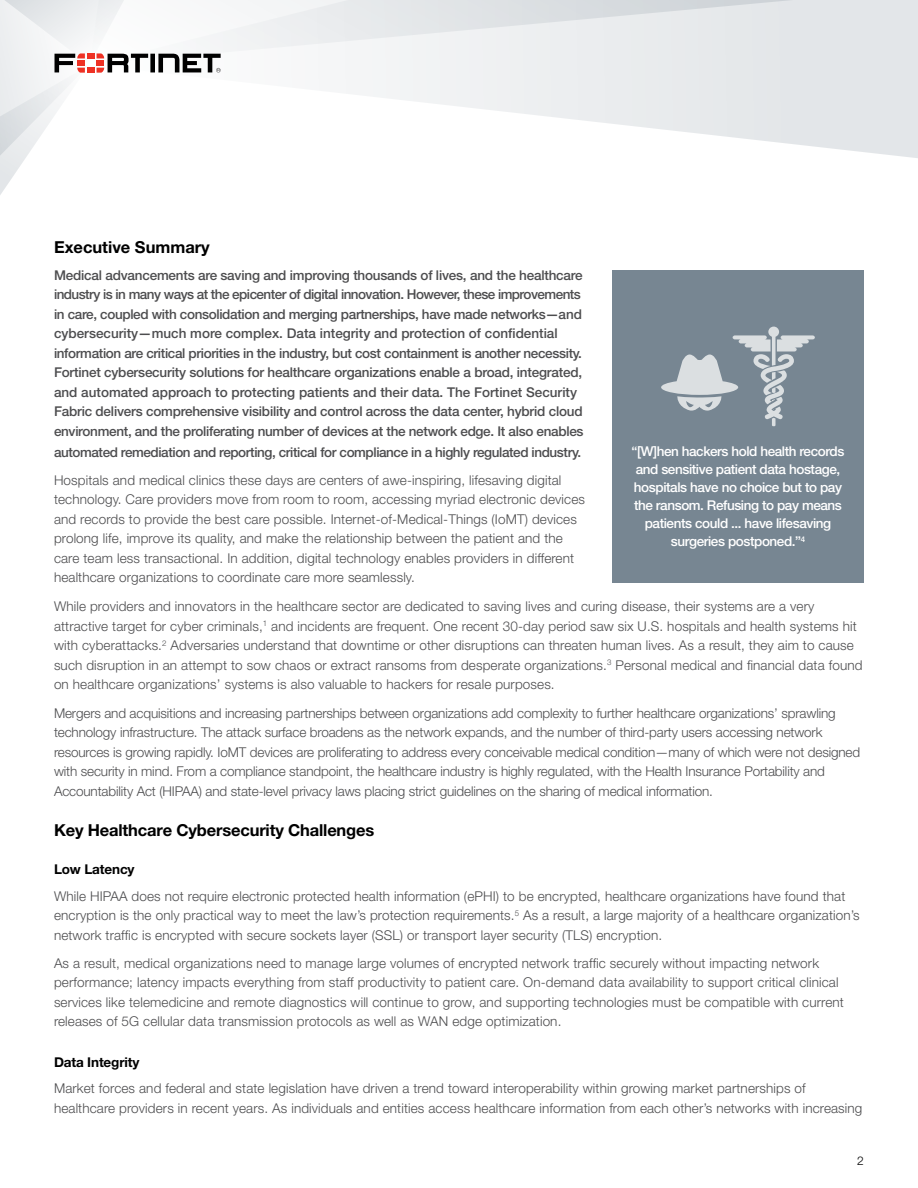
<style>
.page{position:relative;width:918px;height:1188px;background:#fff}
.page>*{position:absolute;margin:0;border:0;box-sizing:border-box;transform-origin:0 0}
.Body_Copy_Sub-SUBHEA{font:700 16.5px "Helvetica Neue LT Pro";letter-spacing:-.01em;color:#000}
.Body_Copy_SUBHEAD__B{font:700 16.5px "Helvetica Neue LT Pro";color:#000}
.Body_Copy{font:300 13.5px/19.5px "Helvetica Neue LT Pro";letter-spacing:.01em;color:#4d4d4f}
.Body_Copy_Executive{font:500 13.5px/19.5px "Helvetica Neue LT Pro";letter-spacing:-.02em;color:#4d4d4f}
.Body_Copy-2{font:300 13.5px/19.5px "Helvetica Neue LT Pro";letter-spacing:-.01em;color:#4d4d4f}
.Sidebar-call_out{font:500 13.5px/18px "Helvetica Neue LT Pro";letter-spacing:-.03em;color:#fff;text-align:center}
.Body_Copy_Sub-SUBHEA-2{font:700 13.5px "Helvetica Neue LT Pro";letter-spacing:-.01em;color:#000}
.t1{font:300 12px "Helvetica Neue LT Pro";color:#000}
</style>
<div class="page">
<svg style="left:345px;top:65px;width:573px;height:93px"></svg>
<svg style="left:221px;top:0;width:697px;height:65px"></svg>
<svg style="left:0;top:0;width:221px;height:195px"></svg>
<div style="left:612px;top:270px;width:252px;height:312px;background:#778692"></div>
<svg style="left:661px;top:327px;width:154px;height:99px"></svg>
<p class="Body_Copy_SUBHEAD__B" style="left:54px;top:237px;width:157px">Executive Summary</p>
<p class="Body_Copy_Executive" style="left:54px;top:265px;width:531px">Medical advancements are saving and improving thousands of lives, and the healthcare industry is in many ways at the epicenter of digital innovation. However, these improvements in care, coupled with consolidation and merging partnerships, have made networks—and cybersecurity—much more complex. Data integrity and protection of confidential information are critical priorities in the industry, but cost containment is another necessity.<br>Fortinet cybersecurity solutions for healthcare organizations enable a broad, integrated, and automated approach to protecting patients and their data. The Fortinet Security Fabric delivers comprehensive visibility and control across the data center, hybrid cloud environment, and the proliferating number of devices at the network edge. It also enables</p>
<p class="Body_Copy_Executive" style="left:54px;top:442px;width:529px">automated remediation and reporting, critical for compliance in a highly regulated industry.</p>
<p class="Body_Copy" style="left:54px;top:470px;width:533px">Hospitals and medical clinics these days are centers of awe-inspiring, lifesaving digital technology. Care providers move from room to room, accessing myriad electronic devices and records to provide the best care possible. Internet-of-Medical-Things (IoMT) devices prolong life, improve its quality, and make the relationship between the patient and the care team less transactional. In addition, digital technology enables providers in different healthcare organizations to coordinate care more seamlessly.</p>
<p class="Sidebar-call_out" style="left:632px;top:442px;width:214px">“[W]hen hackers hold health records and sensitive patient data hostage, hospitals have no choice but to pay the ransom. Refusing to pay means patients could ... have lifesaving surgeries postponed.”<sup>4</sup></p>
<p class="Body_Copy" style="left:54px;top:596px;width:810px">While providers and innovators in the healthcare sector are dedicated to saving lives and curing disease, their systems are a very attractive target for cyber criminals,<sup>1</sup> and incidents are frequent. One recent 30-day period saw six U.S. hospitals and health systems hit with cyberattacks.<sup>2</sup> Adversaries understand that downtime or other disruptions can threaten human lives. As a result, they aim to cause such disruption in an attempt to sow chaos or extract ransoms from desperate organizations.<sup>3</sup> Personal medical and financial data found on healthcare organizations’ systems is also valuable to hackers for resale purposes.</p>
<p class="Body_Copy-2" style="left:54px;top:703px;width:808px">Mergers and acquisitions and increasing partnerships between organizations add complexity to further healthcare organizations’ sprawling technology infrastructure. The attack surface broadens as the network expands, and the number of third-party users accessing network resources is growing rapidly. IoMT devices are proliferating to address every conceivable medical condition—many of which were not designed with security in mind. From a compliance standpoint, the healthcare industry is highly regulated, with the Health Insurance Portability and Accountability Act (HIPAA) and state-level privacy laws placing strict guidelines on the sharing of medical information.</p>
<p class="Body_Copy_Sub-SUBHEA" style="left:54px;top:820px;width:322px">Key Healthcare Cybersecurity Challenges</p>
<p class="Body_Copy_Sub-SUBHEA-2" style="left:54px;top:861px;width:82px">Low Latency</p>
<p class="Body_Copy" style="left:54px;top:886px;width:807px">While HIPAA does not require electronic protected health information (ePHI) to be encrypted, healthcare organizations have found that encryption is the only practical way to meet the law’s protection requirements.<sup>5</sup> As a result, a large majority of a healthcare organization’s network traffic is encrypted with secure sockets layer (SSL) or transport layer security (TLS) encryption.</p>
<p class="Body_Copy" style="left:54px;top:953px;width:791px">As a result, medical organizations need to manage large volumes of encrypted network traffic securely without impacting network performance; latency impacts everything from staff productivity to patient care. On-demand data availability to support critical clinical services like telemedicine and remote diagnostics will continue to grow, and supporting technologies must be compatible with current releases of 5G cellular data transmission protocols as well as WAN edge optimization.</p>
<p class="Body_Copy_Sub-SUBHEA-2" style="left:54px;top:1054px;width:87px">Data Integrity</p>
<p class="Body_Copy" style="left:54px;top:1078px;width:810px">Market forces and federal and state legislation have driven a trend toward interoperability within growing market partnerships of healthcare providers in recent years. As individuals and entities access healthcare information from each other’s networks with increasing</p>
<p class="t1" style="left:857px;top:1154px;width:8px">2</p>
</div>
